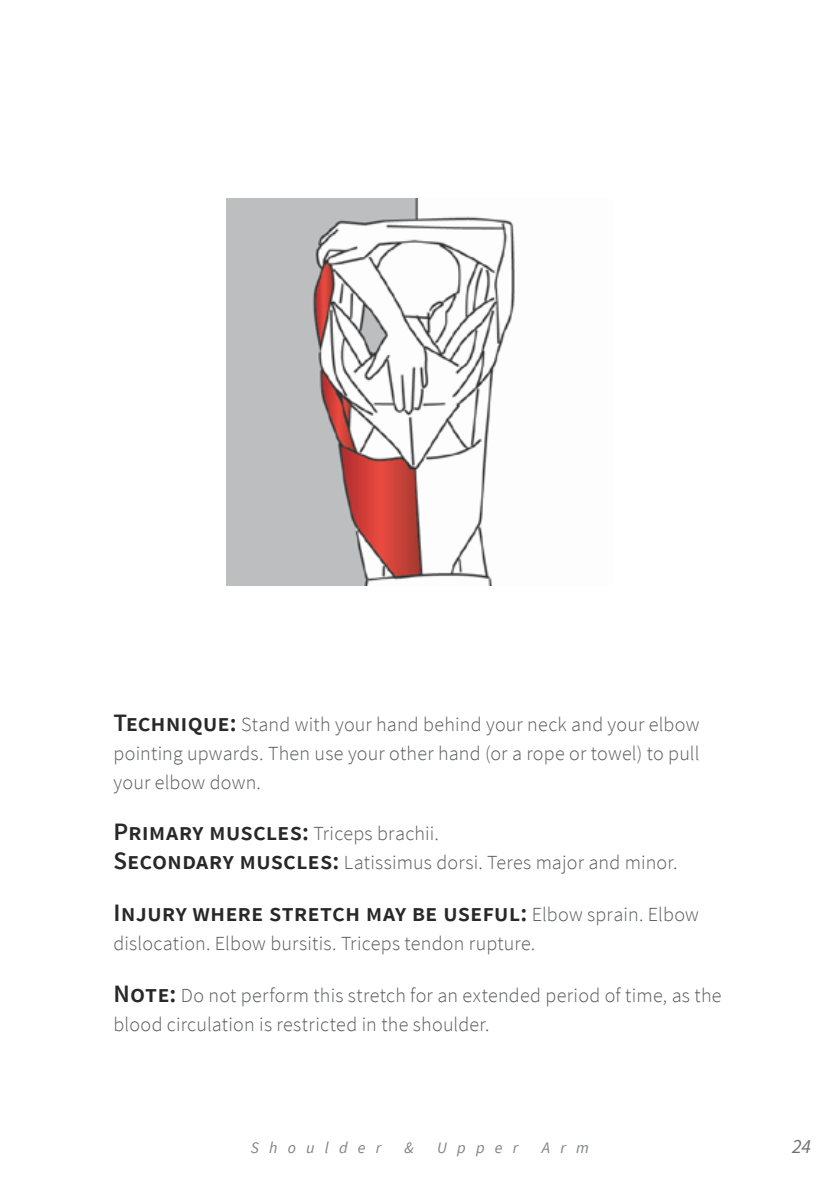
<style>
.page{position:relative;width:840px;height:1191px;background:#fff}
.page>*{position:absolute;margin:0;border:0;box-sizing:border-box;transform-origin:0 0}
.t1{font:600 25px "Source Sans Pro";letter-spacing:.005em;color:#292829}
.t2{font:300 20px/29px "Source Sans Pro";letter-spacing:.01em;color:#58595b;text-align:justify}
.t3{font:italic 20px "Source Sans Pro";color:#6d6e71}
.t4{font:italic 16px "Source Sans Pro";letter-spacing:.645em;color:#808285}
.s1{font-weight:600;font-size:25px;color:#292829}
.s2{font-weight:300;font-size:20px;color:#58595b}
</style>
<div class="page">
<img style="left:226px;top:198px;width:289px;height:387px">
<p class="t2" style="left:113px;top:709px;width:587px"><span class="s1">Technique:</span> Stand with your hand behind your neck and your elbow pointing upwards. Then use your other hand (or a rope or towel) to pull your elbow down.</p>
<p class="t1" style="left:113px;top:815px;width:327px">Primary muscles: <span class="s2">Triceps brachii.</span></p>
<p class="t2" style="left:113px;top:847px;width:565px"><span class="s1">Secondary muscles:</span> Latissimus dorsi. Teres major and minor.</p>
<p class="t1" style="left:113px;top:896px;width:586px">Injury where stretch may be useful: <span class="s2">Elbow sprain. Elbow</span></p>
<p class="t2" style="left:113px;top:928px;width:423px">dislocation. Elbow bursitis. Triceps tendon rupture.</p>
<p class="t2" style="left:113px;top:980px;width:609px"><span class="s1">Note:</span> Do not perform this stretch for an extended period of time, as the blood circulation is restricted in the shoulder.</p>
<p class="t4" style="left:250px;top:1137px;width:132px">Shoulder</p>
<p class="t4" style="left:404px;top:1137px;width:11px">&amp;</p>
<p class="t4" style="left:437px;top:1137px;width:83px">Upper</p>
<p class="t4" style="left:541px;top:1137px;width:49px">Arm</p>
<p class="t3" style="left:791px;top:1133px;width:20px">24</p>
</div>
